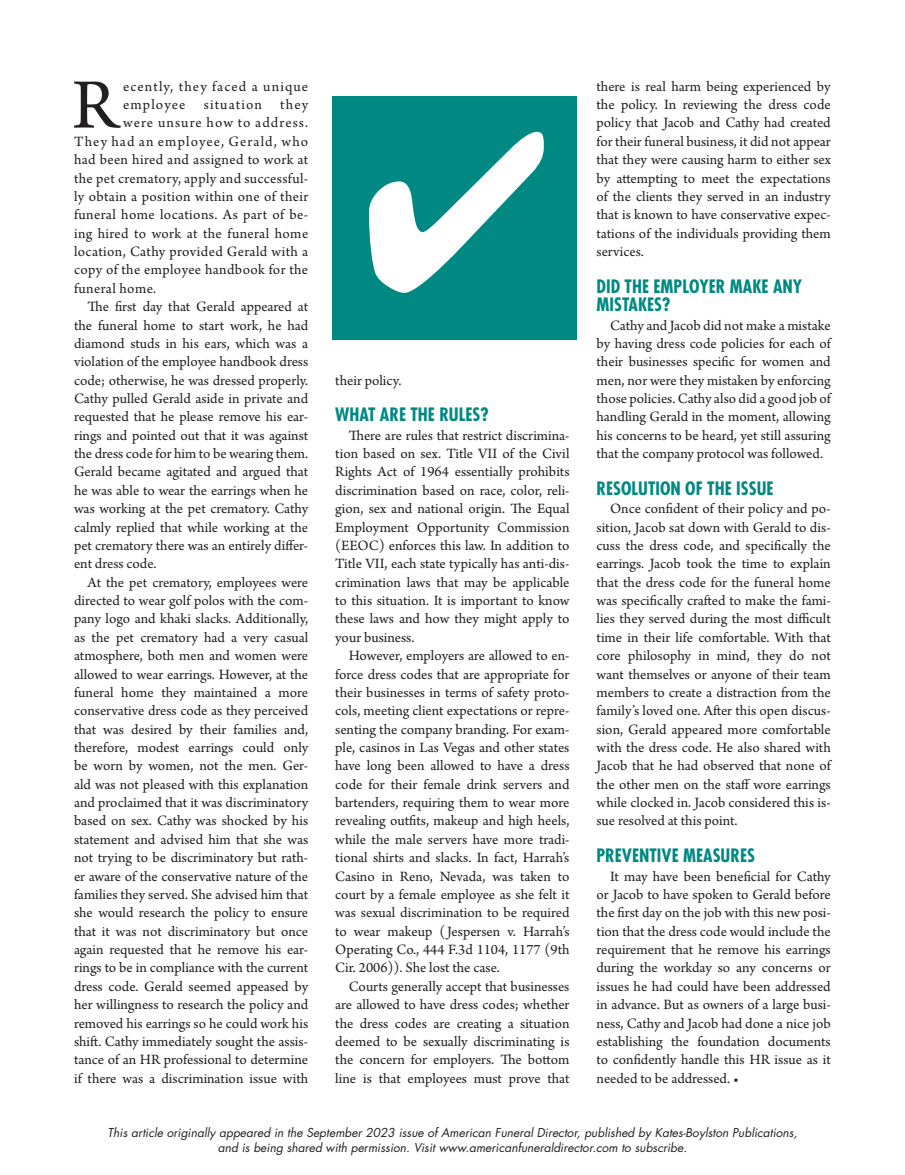
<style>
.page{position:relative;width:905px;height:1175px;background:#fff}
.page>*{position:absolute;margin:0;border:0;box-sizing:border-box;transform-origin:0 0}
.BC_Body_Copy_Drop_Cap{font:74.4px "Arno Pro";color:#231f20}
.BC_Body_Copy_Subhead{font:700 condensed 18px/18.3px "Futura Std";color:#008983}
.BC_Body_Copy{font:15px/18.3px "Arno Pro";color:#231f20;text-align:justify}
.BC_Body_Copy_Drop_Cap-2{font:15px "Arno Pro";letter-spacing:.025em;color:#231f20}
.BC_Body_Copy_Drop_Cap-3{font:15px "Arno Pro";letter-spacing:.07em;color:#231f20}
.BC_Body_Copy_Drop_Cap-4{font:15px "Arno Pro";letter-spacing:.075em;color:#231f20}
.t1{font:italic 12px/14.4px "Futura Std";color:#231f20;text-align:center}
</style>
<div class="page">
<div style="left:332px;top:96px;width:245px;height:243px;background:#008983"></div>
<p class="BC_Body_Copy_Drop_Cap" style="left:72px;top:63px;width:47px">R</p>
<p class="BC_Body_Copy_Drop_Cap-4" style="left:123px;top:78px;width:187px">ecently, they faced a unique</p>
<p class="BC_Body_Copy_Drop_Cap-4" style="left:123px;top:96px;width:187px">employee situation they</p>
<p class="BC_Body_Copy_Drop_Cap-3" style="left:123px;top:114px;width:186px">were unsure how to address.</p>
<p class="BC_Body_Copy_Drop_Cap-3" style="left:74px;top:133px;width:236px">They had an employee, Gerald, who</p>
<p class="BC_Body_Copy_Drop_Cap-2" style="left:74px;top:151px;width:236px">had been hired and assigned to work at</p>
<p class="BC_Body_Copy_Drop_Cap-2" style="left:74px;top:169px;width:236px">the pet crematory, apply and successful-</p>
<p class="BC_Body_Copy_Drop_Cap-2" style="left:74px;top:188px;width:236px">ly obtain a position within one of their</p>
<p class="BC_Body_Copy_Drop_Cap-2" style="left:74px;top:206px;width:236px">funeral home locations. As part of be-</p>
<p class="BC_Body_Copy_Drop_Cap-2" style="left:74px;top:225px;width:236px">ing hired to work at the funeral home</p>
<p class="BC_Body_Copy_Drop_Cap-2" style="left:74px;top:243px;width:236px">location, Cathy provided Gerald with a</p>
<p class="BC_Body_Copy_Drop_Cap-2" style="left:74px;top:261px;width:236px">copy of the employee handbook for the</p>
<p class="BC_Body_Copy_Drop_Cap-2" style="left:74px;top:280px;width:84px">funeral home.</p>
<p class="BC_Body_Copy" style="left:74px;top:298px;width:236px;text-indent:14px">The first day that Gerald appeared at the funeral home to start work, he had diamond studs in his ears, which was a violation of the employee handbook dress code; otherwise, he was dressed properly.<br>Cathy pulled Gerald aside in private and requested that he please remove his ear&shy;rings and pointed out that it was against the dress code for him to be wearing them.<br>Gerald became agitated and argued that he was able to wear the earrings when he was working at the pet crematory. Cathy calmly replied that while working at the pet crematory there was an entirely differ&shy;ent dress code.</p>
<p class="BC_Body_Copy" style="left:74px;top:574px;width:236px;text-indent:14px">At the pet crematory, employees were directed to wear golf polos with the com&shy;pany logo and khaki slacks. Additionally, as the pet crematory had a very casual atmosphere, both men and women were allowed to wear earrings. However, at the funeral home they maintained a more conservative dress code as they perceived that was desired by their families and, therefore, modest earrings could only be worn by women, not the men. Ger&shy;ald was not pleased with this explanation and proclaimed that it was discriminatory based on sex. Cathy was shocked by his statement and advised him that she was not trying to be discriminatory but rath&shy;er aware of the conservative nature of the families they served. She advised him that she would research the policy to ensure that it was not discriminatory but once again requested that he remove his ear&shy;rings to be in compliance with the current dress code. Gerald seemed appeased by her willingness to research the policy and removed his earrings so he could work his shift. Cathy immediately sought the assis&shy;tance of an HR professional to determine if there was a discrimination issue with</p>
<p class="BC_Body_Copy" style="left:335px;top:372px;width:68px">their policy.</p>
<p class="BC_Body_Copy_Subhead" style="left:335px;top:405px;width:155px">WHAT ARE THE RULES?</p>
<p class="BC_Body_Copy" style="left:335px;top:427px;width:236px;text-indent:14px">There are rules that restrict discrimina&shy;tion based on sex. Title VII of the Civil Rights Act of 1964 essentially prohibits discrimination based on race, color, reli&shy;gion, sex and national origin. The Equal Employment Opportunity Commission (EEOC) enforces this law. In addition to Title VII, each state typically has anti-dis&shy;crimination laws that may be applicable to this situation. It is important to know these laws and how they might apply to your business.</p>
<p class="BC_Body_Copy" style="left:335px;top:647px;width:236px;text-indent:14px">However, employers are allowed to en&shy;force dress codes that are appropriate for their businesses in terms of safety proto&shy;cols, meeting client expectations or repre&shy;senting the company branding. For exam&shy;ple, casinos in Las Vegas and other states have long been allowed to have a dress code for their female drink servers and bartenders, requiring them to wear more revealing outfits, makeup and high heels, while the male servers have more tradi&shy;tional shirts and slacks. In fact, Harrah’s Casino in Reno, Nevada, was taken to court by a female employee as she felt it was sexual discrimination to be required to wear makeup ( Jespersen v. Harrah’s Operating Co., 444 F.3d 1104, 1177 (9th Cir. 2006)). She lost the case.</p>
<p class="BC_Body_Copy" style="left:335px;top:977px;width:236px;text-indent:14px">Courts generally accept that businesses are allowed to have dress codes; whether the dress codes are creating a situation deemed to be sexually discriminating is the concern for employers. The bottom line is that employees must prove that</p>
<p class="BC_Body_Copy" style="left:596px;top:78px;width:236px">there is real harm being experienced by the policy. In reviewing the dress code policy that Jacob and Cathy had created for their funeral business, it did not appear that they were causing harm to either sex by attempting to meet the expectations of the clients they served in an industry that is known to have conservative expec&shy;tations of the individuals providing them services.</p>
<p class="BC_Body_Copy_Subhead" style="left:596px;top:277px;width:207px">DID THE EMPLOYER MAKE ANY<br>MISTAKES?</p>
<p class="BC_Body_Copy" style="left:596px;top:317px;width:236px;text-indent:14px">Cathy and Jacob did not make a mistake by having dress code policies for each of their businesses specific for women and men, nor were they mistaken by enforcing those policies. Cathy also did a good job of handling Gerald in the moment, allowing his concerns to be heard, yet still assuring that the company protocol was followed.</p>
<p class="BC_Body_Copy_Subhead" style="left:596px;top:479px;width:178px">RESOLUTION OF THE ISSUE</p>
<p class="BC_Body_Copy" style="left:596px;top:500px;width:236px;text-indent:14px">Once confident of their policy and po&shy;sition, Jacob sat down with Gerald to dis&shy;cuss the dress code, and specifically the earrings. Jacob took the time to explain that the dress code for the funeral home was specifically crafted to make the fami&shy;lies they served during the most difficult time in their life comfortable. With that core philosophy in mind, they do not want themselves or anyone of their team members to create a distraction from the family’s loved one. After this open discus&shy;sion, Gerald appeared more comfortable with the dress code. He also shared with Jacob that he had observed that none of the other men on the staff wore earrings while clocked in. Jacob considered this is&shy;sue resolved at this point.</p>
<p class="BC_Body_Copy_Subhead" style="left:596px;top:846px;width:160px">PREVENTIVE MEASURES</p>
<p class="BC_Body_Copy" style="left:596px;top:867px;width:236px;text-indent:14px">It may have been beneficial for Cathy or Jacob to have spoken to Gerald before the first day on the job with this new posi&shy;tion that the dress code would include the requirement that he remove his earrings during the workday so any concerns or issues he had could have been addressed in advance. But as owners of a large busi&shy;ness, Cathy and Jacob had done a nice job establishing the foundation documents to confidently handle this HR issue as it needed to be addressed. •</p>
<p class="t1" style="left:108px;top:1125px;width:691px">This article originally appeared in the September 2023 issue of American Funeral Director, published by Kates-Boylston Publications, and is being shared with permission. Visit www.americanfuneraldirector.com to subscribe.</p>
</div>
